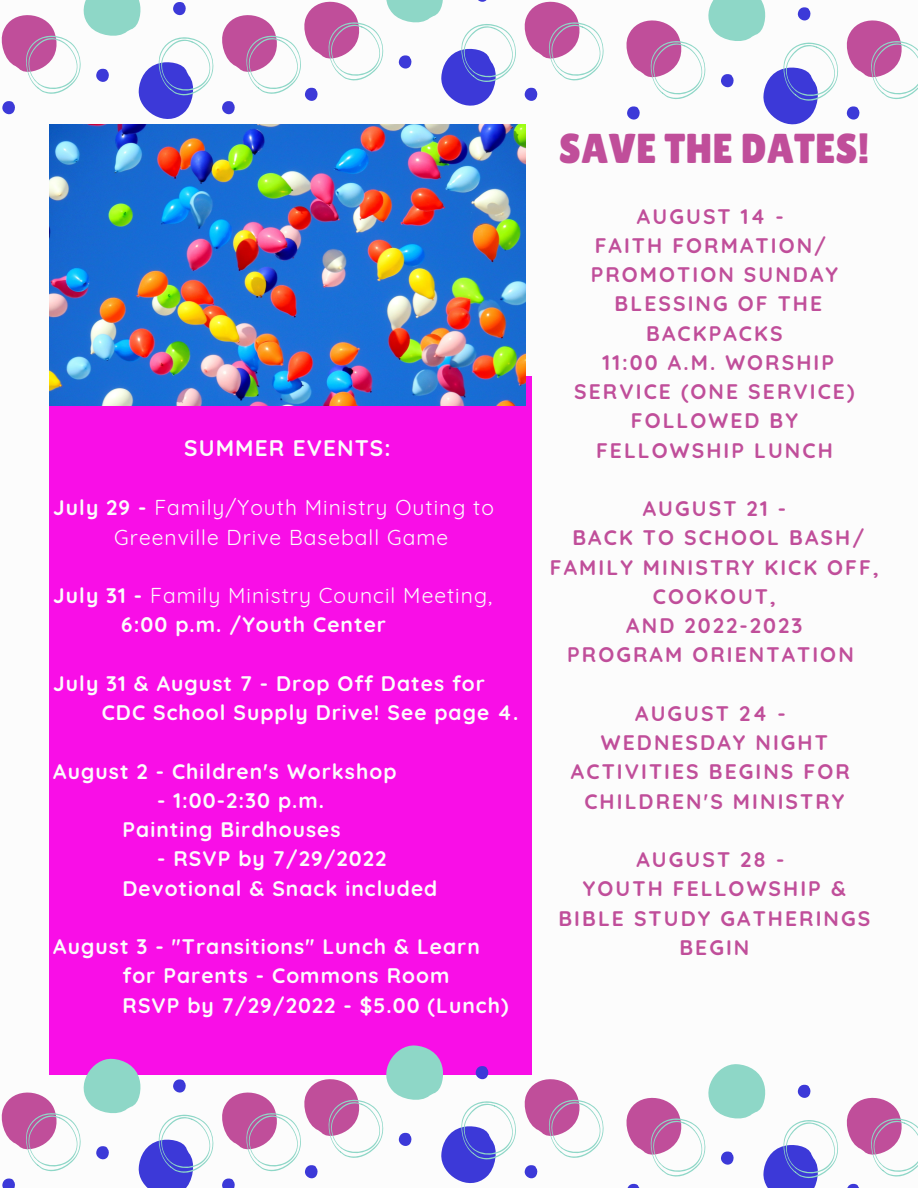
<style>
.page{position:relative;width:918px;height:1188px;background:#fff}
.page>*{position:absolute;margin:0;border:0;box-sizing:border-box;transform-origin:0 0}
.t1{font:41.85px "Lilita One";color:#c04e9a}
.t2{font:700 22.5px "Quicksand";letter-spacing:.05em;color:#fcfcfc}
.t3{font:700 21px/29.2px "Quicksand";letter-spacing:.1em;color:#c04e9a;text-align:center}
.t4{font:700 21px/29.2px "Quicksand";letter-spacing:.05em;color:#fcfcfc}
.t5{font:21px/29.2px "Quicksand";letter-spacing:.05em;color:#fcfcfc}
.s1{font-weight:700}
</style>
<div class="page">
<div style="left:50px;top:377px;width:482px;height:698px;background:#f90ee7"></div>
<svg style="left:524px;top:87px;width:14px;height:14px"></svg>
<svg style="left:1px;top:0;width:515px;height:119px"></svg>
<svg style="left:524px;top:1px;width:80px;height:80px"></svg>
<svg style="left:626px;top:0;width:292px;height:124px"></svg>
<svg style="left:524px;top:1165px;width:14px;height:14px"></svg>
<svg style="left:1px;top:1045px;width:515px;height:143px"></svg>
<svg style="left:524px;top:1079px;width:80px;height:79px"></svg>
<svg style="left:626px;top:1064px;width:292px;height:124px"></svg>
<img style="left:50px;top:124px;width:475px;height:282px">
<p class="t2" style="left:184px;top:433px;width:208px">SUMMER EVENTS:</p>
<p class="t5" style="left:114px;top:493px;width:381px;text-indent:-61px"><span class="s1">July 29 -</span> Family/Youth Ministry Outing to<br>Greenville Drive Baseball Game</p>
<p class="t5" style="left:121px;top:581px;width:372px;text-indent:-68px"><span class="s1">July 31 -</span> Family Ministry Council Meeting,<br><span class="s1">6:00 p.m. /Youth Center</span></p>
<p class="t4" style="left:102px;top:668px;width:418px;text-indent:-48px">July 31 &amp; August 7 - Drop Off Dates for<br>CDC School Supply Drive! See page 4.</p>
<p class="t4" style="left:53px;top:756px;width:345px">August 2 - Children's Workshop</p>
<p class="t4" style="left:123px;top:785px;width:220px;text-indent:35px">- 1:00-2:30 p.m.<br>Painting Birdhouses</p>
<p class="t4" style="left:123px;top:844px;width:316px;text-indent:35px">- RSVP by 7/29/2022<br>Devotional &amp; Snack included</p>
<p class="t4" style="left:123px;top:932px;width:388px;text-indent:-69px">August 3 - "Transitions" Lunch &amp; Learn for Parents - Commons Room<br>RSVP by 7/29/2022 - $5.00 (Lunch)</p>
<h1 class="t1" style="left:559px;top:125px;width:312px">SAVE THE DATES!</h1>
<p class="t3" style="left:574px;top:201px;width:282px">AUGUST 14 -<br>FAITH FORMATION/<br>PROMOTION SUNDAY<br>BLESSING OF THE<br>BACKPACKS<br>11:00 A.M. WORSHIP<br>SERVICE (ONE SERVICE)<br>FOLLOWED BY<br>FELLOWSHIP LUNCH</p>
<p class="t3" style="left:550px;top:494px;width:330px">AUGUST 21 -<br>BACK TO SCHOOL BASH/<br>FAMILY MINISTRY KICK OFF,<br>COOKOUT,<br>AND 2022-2023<br>PROGRAM ORIENTATION</p>
<p class="t3" style="left:571px;top:698px;width:280px">AUGUST 24 -<br>WEDNESDAY NIGHT<br>ACTIVITIES BEGINS FOR<br>CHILDREN'S MINISTRY</p>
<p class="t3" style="left:558px;top:845px;width:313px">AUGUST 28 -<br>YOUTH FELLOWSHIP &amp;<br>BIBLE STUDY GATHERINGS<br>BEGIN</p>
</div>
